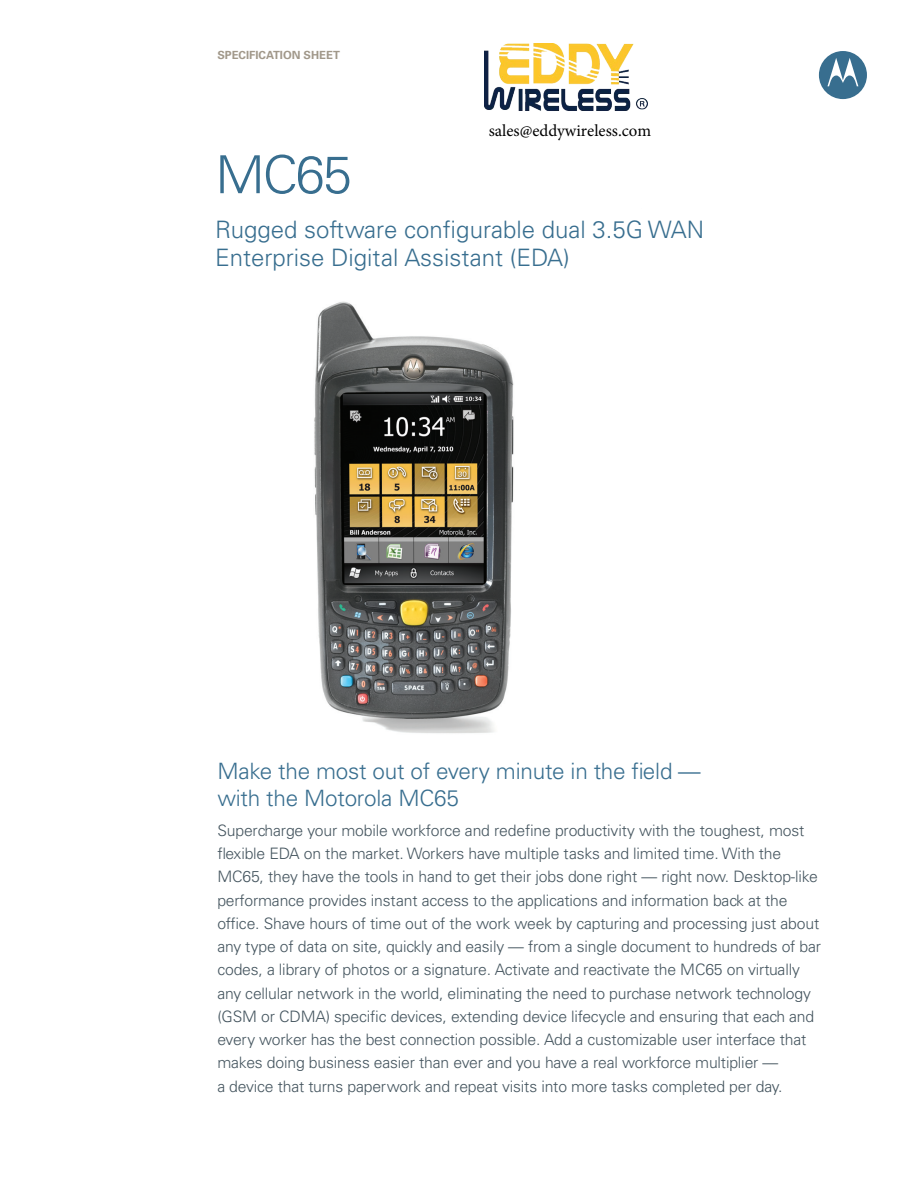
<style>
.page{position:relative;width:918px;height:1188px;background:#fff}
.page>*{position:absolute;margin:0;border:0;box-sizing:border-box;transform-origin:0 0}
.Product_name{font:300 52.5px "Univers LT Std";color:#386e8f}
.Product_name-2{font:300 24px/28.5px "Univers LT Std";color:#386e8f}
.Body_Heading_1{font:300 22.5px/27px "Univers LT Std";letter-spacing:-.01em;color:#386e8f}
.t1{font:16.8px "Minion Pro";color:#000}
.Body_copy{font:300 15.75px/23.2px "Univers LT Std";letter-spacing:-.01em;color:#45555f}
.Data_sheet_header{font:700 11.25px "Univers LT Std";color:#a1988a}
</style>
<div class="page">
<img style="left:314px;top:301px;width:200px;height:432px">
<svg style="left:819px;top:51px;width:48px;height:48px"></svg>
<img style="left:485px;top:43px;width:163px;height:68px">
<p class="Data_sheet_header" style="left:217px;top:49px;width:124px">SPECIFICATION SHEET</p>
<p class="t1" style="left:489px;top:119px;width:164px">sales@eddywireless.com</p>
<p class="Product_name" style="left:215px;top:143px;width:138px">MC65</p>
<p class="Product_name-2" style="left:215px;top:215px;width:491px">Rugged software configurable dual 3.5G WAN<br>Enterprise Digital Assistant (EDA)</p>
<p class="Body_Heading_1" style="left:217px;top:757px;width:485px">Make the most out of every minute in the field — with the Motorola MC65</p>
<p class="Body_copy" style="left:217px;top:819px;width:605px">Supercharge your mobile workforce and redefine productivity with the toughest, most flexible EDA on the market. Workers have multiple tasks and limited time. With the MC65, they have the tools in hand to get their jobs done right — right now. Desktop-like performance provides instant access to the applications and information back at the office. Shave hours of time out of the work week by capturing and processing just about any type of data on site, quickly and easily — from a single document to hundreds of bar codes, a library of photos or a signature. Activate and reactivate the MC65 on virtually any cellular network in the world, eliminating the need to purchase network technology (GSM or CDMA) specific devices, extending device lifecycle and ensuring that each and every worker has the best connection possible. Add a customizable user interface that makes doing business easier than ever and you have a real workforce multiplier —<br>a device that turns paperwork and repeat visits into more tasks completed per day.</p>
</div>
